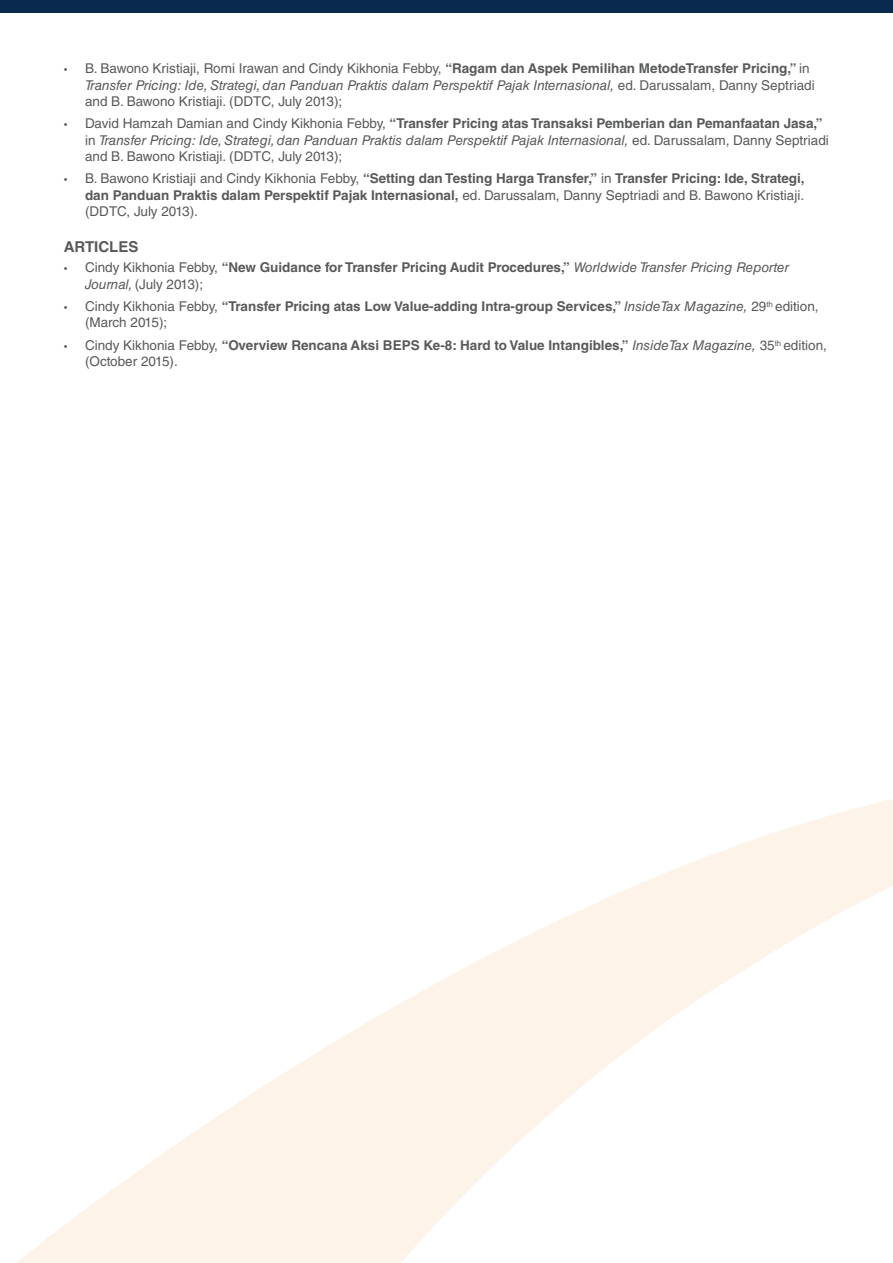
<style>
.page{position:relative;width:893px;height:1263px;background:#fff}
.page>*{position:absolute;margin:0;border:0;box-sizing:border-box;transform-origin:0 0}
.t1{font:700 15px "Helvetica LT Std";color:#58595b}
.t2{font:700 13.5px/16.2px "Helvetica LT Std";color:#58595b}
.t3{font:13.5px/16.2px "Helvetica LT Std";color:#58595b}
.s1{font-family:"Myriad Pro"}
.s2{font-weight:700}
.s3{font-style:italic}
.s4{font-family:"Myriad Pro";font-weight:400}
.s5{font-weight:400}
.s6{font-weight:400;font-style:italic}
</style>
<div class="page">
<svg style="left:16px;top:799px;width:877px;height:464px"></svg>
<div style="left:0;top:0;width:893px;height:13px;background:#08294d"></div>
<p class="t3" style="left:85px;top:61px;width:731px;text-indent:-21px"><span class="s1">•</span> B. Bawono Kristiaji, Romi Irawan and Cindy Kikhonia Febby, <span class="s2">“Ragam dan Aspek Pemilihan MetodeTransfer Pricing,”</span> in<br><span class="s3">Transfer Pricing: Ide, Strategi, dan Panduan Praktis dalam Perspektif Pajak Internasional,</span> ed. Darussalam, Danny Septriadi and B. Bawono Kristiaji. (DDTC, July 2013);</p>
<p class="t3" style="left:85px;top:116px;width:745px;text-indent:-21px"><span class="s1">•</span> David Hamzah Damian and Cindy Kikhonia Febby, <span class="s2">“Transfer Pricing atas Transaksi Pemberian dan Pemanfaatan Jasa,” </span>in <span class="s3">Transfer Pricing: Ide, Strategi, dan Panduan Praktis dalam Perspektif Pajak Internasional,</span> ed. Darussalam, Danny Septriadi and B. Bawono Kristiaji. (DDTC, July 2013);</p>
<p class="t2" style="left:85px;top:170px;width:721px;text-align:justify;text-indent:-21px"><span class="s4">•</span> <span class="s5">B. Bawono Kristiaji and Cindy Kikhonia Febby,</span> “Setting dan Testing Harga Transfer,” <span class="s5">in</span> Transfer Pricing: Ide, Strategi, dan Panduan Praktis dalam Perspektif Pajak Internasional, <span class="s5">ed. Darussalam, Danny Septriadi and B. Bawono Kristiaji. (DDTC, July 2013).</span></p>
<p class="t1" style="left:64px;top:238px;width:76px">ARTICLES</p>
<p class="t2" style="left:85px;top:259px;width:706px;text-indent:-21px"><span class="s4">•</span> <span class="s5">Cindy Kikhonia Febby,</span> “New Guidance for Transfer Pricing Audit Procedures,” <span class="s6">Worldwide Transfer Pricing Reporter<br>Journal,</span> <span class="s5">(July 2013);</span></p>
<p class="t2" style="left:85px;top:298px;width:735px;text-indent:-21px"><span class="s4">•</span> <span class="s5">Cindy Kikhonia Febby,</span> “Transfer Pricing atas Low Value-adding Intra-group Services,” <span class="s6">InsideTax Magazine,</span> <span class="s5">29</span><sup>th</sup> <span class="s5">edition, (March 2015);</span></p>
<p class="t2" style="left:85px;top:337px;width:743px;text-indent:-21px"><span class="s4">•</span> <span class="s5">Cindy Kikhonia Febby,</span> “Overview Rencana Aksi BEPS Ke-8: Hard to Value Intangibles,” <span class="s6">InsideTax Magazine,</span> <span class="s5">35</span><sup>th</sup> <span class="s5">edition, (October 2015).</span></p>
</div>
